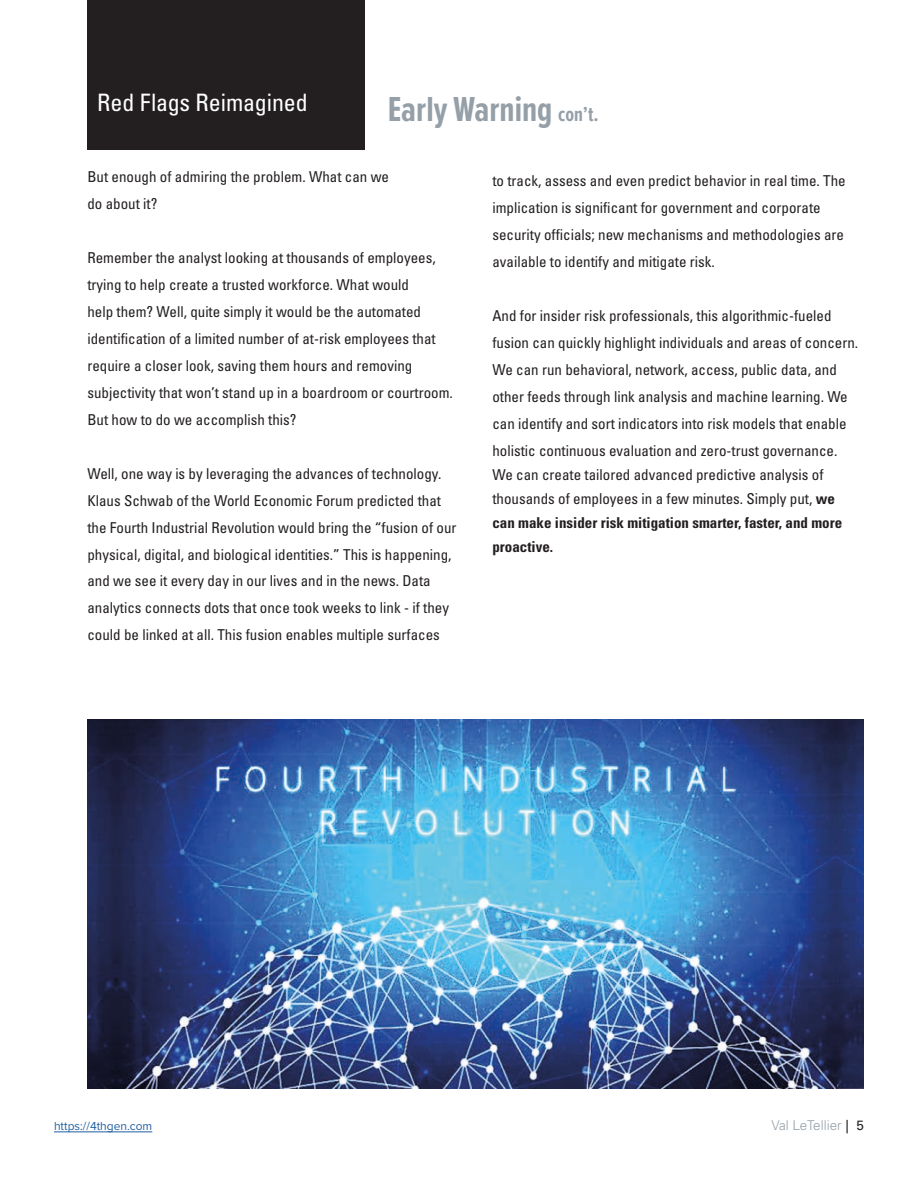
<style>
.page{position:relative;width:918px;height:1188px;background:#fff}
.page>*{position:absolute;margin:0;border:0;box-sizing:border-box;transform-origin:0 0}
.t1{font:700 36px "Proxima Nova Ex Cn";color:#949fa8}
.t2{font:condensed 24px "Univers LT Std";letter-spacing:-.005em;color:#fff}
.t3{font:condensed 15px/27px "Univers LT Std";color:#231f20}
.t4{font:300 13.5px "Univers LT Std";color:#949fa8}
.t5{font:12px "Proxima Nova";color:#215fa0}
.s1{font-size:21px}
.s2{font-weight:700}
.s3{font-weight:400;color:#231f20}
</style>
<div class="page">
<hr style="left:54px;top:1132px;width:98px;height:1px;background:#215fa0">
<div style="left:87px;top:0;width:277px;height:149px;background:#231f20"></div>
<img style="left:87px;top:719px;width:777px;height:369px">
<p class="t2" style="left:97px;top:88px;width:212px">Red Flags Reimagined</p>
<p class="t1" style="left:388px;top:83px;width:213px">Early Warning <span class="s1">con’t.</span></p>
<p class="t3" style="left:87px;top:162px;width:303px">But enough of admiring the problem. What can we do about it?</p>
<p class="t3" style="left:87px;top:243px;width:367px">Remember the analyst looking at thousands of employees, trying to help create a trusted workforce. What would<br>help them? Well, quite simply it would be the automated identification of a limited number of at-risk employees that require a closer look, saving them hours and removing subjectivity that won’t stand up in a boardroom or courtroom.<br>But how to do we accomplish this?</p>
<p class="t3" style="left:87px;top:459px;width:371px">Well, one way is by leveraging the advances of technology.<br>Klaus Schwab of the World Economic Forum predicted that the Fourth Industrial Revolution would bring the “fusion of our physical, digital, and biological identities.” This is happening, and we see it every day in our lives and in the news. Data analytics connects dots that once took weeks to link - if they could be linked at all. This fusion enables multiple surfaces</p>
<p class="t3" style="left:492px;top:167px;width:355px">to track, assess and even predict behavior in real time. The implication is significant for government and corporate security officials; new mechanisms and methodologies are available to identify and mitigate risk.</p>
<p class="t3" style="left:492px;top:302px;width:367px">And for insider risk professionals, this algorithmic-fueled fusion can quickly highlight individuals and areas of concern.<br>We can run behavioral, network, access, public data, and other feeds through link analysis and machine learning. We can identify and sort indicators into risk models that enable holistic continuous evaluation and zero-trust governance.</p>
<p class="t3" style="left:492px;top:463px;width:351px;line-height:24px">We can create tailored advanced predictive analysis of thousands of employees in a few minutes. Simply put, <span class="s2">we can make insider risk mitigation smarter, faster, and more proactive.</span></p>
<p class="t5" style="left:54px;top:1117px;width:100px">https://4thgen.com</p>
<p class="t4" style="left:772px;top:1117px;width:94px">Val LeTellier <span class="s3">| 5</span></p>
</div>
